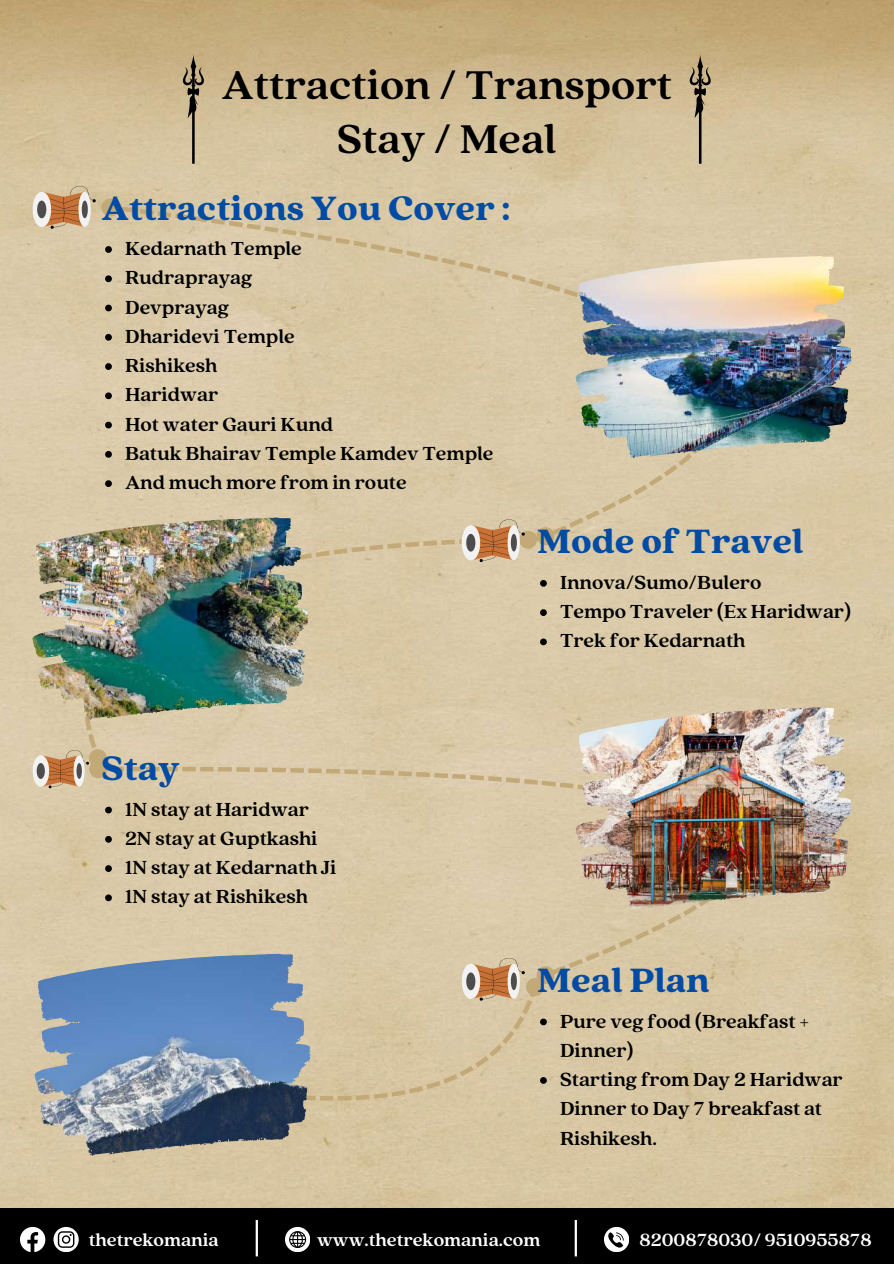
<style>
.page{position:relative;width:894px;height:1264px;background:#fff}
.page>*{position:absolute;margin:0;border:0;box-sizing:border-box;transform-origin:0 0}
.t1{font:700 44.55px/53.6px "Quincy CF";color:#000;text-align:center}
.t2{font:900 37.5px "Quincy CF";color:#004ba4}
.t3{font:700 21px/29.2px "Quincy CF";color:#000}
.t4{font:700 19.5px "Quincy CF";color:#fff}
</style>
<div class="page">
<img style="left:0;top:0;width:893px;height:1208px">
<div style="left:0;top:1208px;width:893px;height:55px;background:#000"></div>
<svg style="left:604px;top:1226px;width:24px;height:25px"></svg>
<svg style="left:53px;top:1226px;width:25px;height:25px"></svg>
<svg style="left:20px;top:1226px;width:25px;height:25px"></svg>
<hr style="left:255px;top:1219px;width:3px;height:37px;background:#fff">
<hr style="left:574px;top:1219px;width:2px;height:37px;background:#fff">
<svg style="left:285px;top:1226px;width:25px;height:25px"></svg>
<svg style="left:33px;top:186px;width:63px;height:43px"></svg>
<img style="left:43px;top:431px;width:59px;height:312px">
<svg style="left:70px;top:977px;width:482px;height:169px;background:#a3a39d"></svg>
<svg style="left:65px;top:1046px;width:27px;height:25px"></svg>
<svg style="left:33px;top:743px;width:57px;height:45px"></svg>
<svg style="left:102px;top:10px;width:646px;height:557px;background:#cebe9e"></svg>
<div style="left:103px;top:200px;width:15px;height:14px;background:#c3a978;border-radius:6px"></div>
<div style="left:101px;top:198px;width:19px;height:19px;border:5px solid #c3a978;border-radius:6px"></div>
<svg style="left:530px;top:520px;width:33px;height:34px"></svg>
<img style="left:811px;top:267px;width:40px;height:88px">
<img style="left:268px;top:528px;width:40px;height:39px">
<img style="left:90px;top:567px;width:670px;height:472px">
<div style="left:92px;top:762px;width:13px;height:14px;background:#c3a978;border-radius:50%"></div>
<div style="left:89px;top:760px;width:18px;height:18px;border:4px solid #c3a978;border-radius:50%"></div>
<svg style="left:461px;top:957px;width:102px;height:43px;background:#ccb18f"></svg>
<img style="left:811px;top:718px;width:40px;height:88px">
<img style="left:270px;top:964px;width:40px;height:88px">
<svg style="left:105px;top:246px;width:7px;height:7px"></svg>
<svg style="left:105px;top:275px;width:7px;height:7px"></svg>
<svg style="left:105px;top:305px;width:7px;height:6px"></svg>
<svg style="left:105px;top:334px;width:7px;height:7px"></svg>
<svg style="left:105px;top:363px;width:7px;height:7px"></svg>
<svg style="left:105px;top:392px;width:7px;height:7px"></svg>
<svg style="left:105px;top:422px;width:7px;height:6px"></svg>
<svg style="left:105px;top:451px;width:7px;height:7px"></svg>
<svg style="left:105px;top:480px;width:7px;height:7px"></svg>
<svg style="left:540px;top:580px;width:6px;height:6px"></svg>
<svg style="left:540px;top:609px;width:6px;height:7px"></svg>
<svg style="left:540px;top:638px;width:6px;height:7px"></svg>
<svg style="left:540px;top:1018px;width:6px;height:7px"></svg>
<svg style="left:540px;top:1077px;width:6px;height:6px"></svg>
<svg style="left:105px;top:806px;width:7px;height:7px"></svg>
<svg style="left:105px;top:836px;width:7px;height:6px"></svg>
<svg style="left:105px;top:865px;width:7px;height:7px"></svg>
<svg style="left:105px;top:894px;width:7px;height:7px"></svg>
<h1 class="t1" style="left:221px;top:56px;width:452px">Attraction / Transport<br>Stay / Meal</h1>
<h2 class="t2" style="left:101px;top:183px;width:410px">Attractions You Cover :</h2>
<p class="t3" style="left:125px;top:233px;width:370px">Kedarnath Temple<br>Rudraprayag<br>Devprayag<br>Dharidevi Temple<br>Rishikesh<br>Haridwar<br>Hot water Gauri Kund<br>Batuk Bhairav Temple Kamdev Temple<br>And much more from in route</p>
<h2 class="t2" style="left:101px;top:743px;width:80px">Stay</h2>
<p class="t3" style="left:125px;top:793px;width:213px">1N stay at Haridwar<br>2N stay at Guptkashi<br>1N stay at Kedarnath Ji<br>1N stay at Rishikesh</p>
<h2 class="t2" style="left:537px;top:517px;width:268px">Mode of Travel</h2>
<p class="t3" style="left:560px;top:566px;width:292px">Innova/Sumo/Bulero<br>Tempo Traveler (Ex Haridwar)<br>Trek for Kedarnath</p>
<h2 class="t2" style="left:537px;top:955px;width:174px">Meal Plan</h2>
<p class="t3" style="left:560px;top:1005px;width:284px">Pure veg food (Breakfast +<br>Dinner)<br>Starting from Day 2 Haridwar<br>Dinner to Day 7 breakfast at<br>Rishikesh.</p>
<p class="t4" style="left:89px;top:1227px;width:131px">thetrekomania</p>
<p class="t4" style="left:317px;top:1227px;width:224px">www.thetrekomania.com</p>
<p class="t4" style="left:639px;top:1227px;width:234px">8200878030/ 9510955878</p>
</div>
